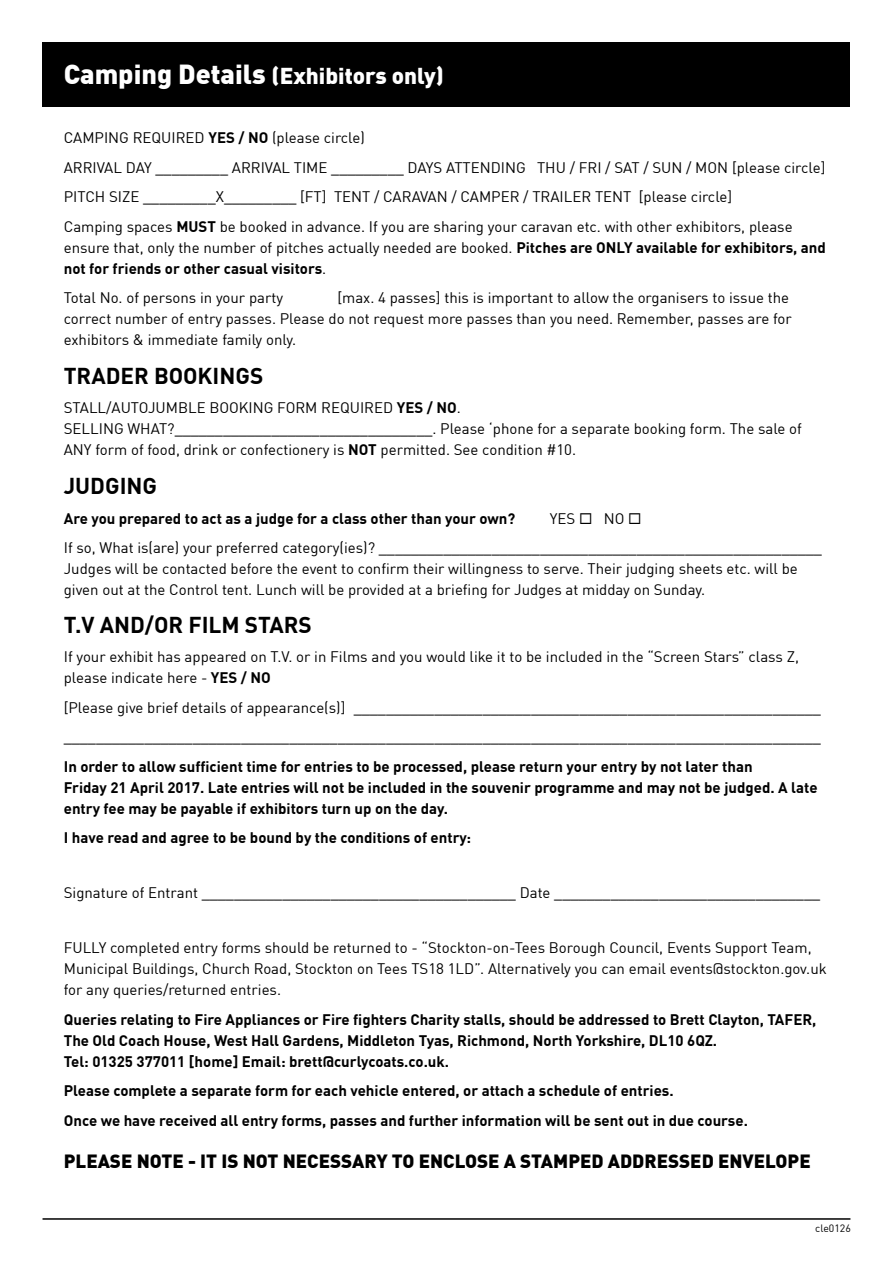
<style>
.page{position:relative;width:893px;height:1263px;background:#fff}
.page>*{position:absolute;margin:0;border:0;box-sizing:border-box;transform-origin:0 0}
.t1{font:700 22.5px "DIN Offc";color:#000}
.t2{font:900 22.5px "DIN Offc";color:#fff}
.t3{font:900 18.75px "DIN Offc";color:#000}
.t4{font:15px/21px "DIN Offc";color:#000}
.t5{font:700 15px/21px "DIN Offc";color:#000}
.t6{font:10.5px "DIN Offc";color:#000}
.s1{font-size:27px}
.s2{font-weight:700}
.s3{font-weight:400}
</style>
<div class="page">
<hr style="left:43px;top:1218px;width:807px;height:2px;background:#000">
<div style="left:43px;top:43px;width:807px;height:64px;background:#000"></div>
<h1 class="t2" style="left:64px;top:61px;width:382px"><span class="s1">Camping Details</span> (Exhibitors only)</h1>
<p class="t4" style="left:64px;top:123px;width:763px;line-height:29.5px">CAMPING REQUIRED <span class="s2">YES / NO</span> (please circle)<br>ARRIVAL DAY _________ ARRIVAL TIME _________ DAYS ATTENDING THU / FRI / SAT / SUN / MON [please circle] PITCH SIZE _________X_________ [FT] TENT / CARAVAN / CAMPER / TRAILER TENT [please circle]<br>Camping spaces <span class="s2">MUST</span> be booked in advance. If you are sharing your caravan etc. with other exhibitors, please</p>
<p class="t5" style="left:64px;top:236px;width:764px"><span class="s3">ensure that, only the number of pitches actually needed are booked.</span> Pitches are ONLY available for exhibitors, and not for friends or other casual visitors<span class="s3">.</span></p>
<p class="t4" style="left:64px;top:287px;width:221px">Total No. of persons in your party</p>
<p class="t4" style="left:64px;top:287px;width:729px;text-indent:274px">[max. 4 passes] this is important to allow the organisers to issue the correct number of entry passes. Please do not request more passes than you need. Remember, passes are for exhibitors &amp; immediate family only.</p>
<h1 class="t1" style="left:64px;top:361px;width:201px">TRADER BOOKINGS</h1>
<p class="t4" style="left:64px;top:397px;width:740px">STALL/AUTOJUMBLE BOOKING FORM REQUIRED <span class="s2">YES / NO</span>.<br>SELLING WHAT?________________________________. Please ‘phone for a separate booking form. The sale of<br>ANY form of food, drink or confectionery is <span class="s2">NOT</span> permitted. See condition #10.</p>
<h1 class="t1" style="left:64px;top:471px;width:95px">JUDGING</h1>
<p class="t5" style="left:64px;top:507px;width:453px">Are you prepared to act as a judge for a class other than your own?</p>
<p class="t4" style="left:64px;top:503px;width:760px;line-height:29.5px;text-indent:486px">YES ◻ NO ◻<br>If so, What is(are) your preferred category(ies)? _______________________________________________________</p>
<p class="t4" style="left:64px;top:558px;width:736px">Judges will be contacted before the event to confirm their willingness to serve. Their judging sheets etc. will be given out at the Control tent. Lunch will be provided at a briefing for Judges at midday on Sunday.</p>
<h1 class="t1" style="left:64px;top:610px;width:250px">T.V AND/OR FILM STARS</h1>
<p class="t4" style="left:64px;top:646px;width:737px">If your exhibit has appeared on T.V. or in Films and you would like it to be included in the “Screen Stars” class Z, please indicate here - <span class="s2">YES / NO</span></p>
<p class="t4" style="left:64px;top:692px;width:759px;line-height:29.5px">[Please give brief details of appearance(s)] __________________________________________________________ ______________________________________________________________________________________________</p>
<p class="t5" style="left:64px;top:755px;width:755px">In order to allow sufficient time for entries to be processed, please return your entry by not later than<br>Friday 21 April 2017. Late entries will not be included in the souvenir programme and may not be judged. A late entry fee may be payable if exhibitors turn up on the day.</p>
<p class="t5" style="left:64px;top:826px;width:409px">I have read and agree to be bound by the conditions of entry:</p>
<p class="t4" style="left:64px;top:882px;width:758px">Signature of Entrant _______________________________________ Date _________________________________</p>
<p class="t4" style="left:64px;top:937px;width:764px">FULLY completed entry forms should be returned to - “Stockton-on-Tees Borough Council, Events Support Team,<br>Municipal Buildings, Church Road, Stockton on Tees TS18 1LD”. Alternatively you can email events@stockton.gov.uk for any queries/returned entries.</p>
<p class="t5" style="left:64px;top:1008px;width:754px">Queries relating to Fire Appliances or Fire fighters Charity stalls, should be addressed to Brett Clayton, TAFER,<br>The Old Coach House, West Hall Gardens, Middleton Tyas, Richmond, North Yorkshire, DL10 6QZ.<br>Tel: 01325 377011 [home] Email: brett@curlycoats.co.uk.</p>
<p class="t5" style="left:64px;top:1075px;width:686px;line-height:29.5px">Please complete a separate form for each vehicle entered, or attach a schedule of entries.<br>Once we have received all entry forms, passes and further information will be sent out in due course.</p>
<p class="t3" style="left:64px;top:1148px;width:748px">PLEASE NOTE - IT IS NOT NECESSARY TO ENCLOSE A STAMPED ADDRESSED ENVELOPE</p>
<p class="t6" style="left:815px;top:1221px;width:37px">cle0126</p>
</div>
